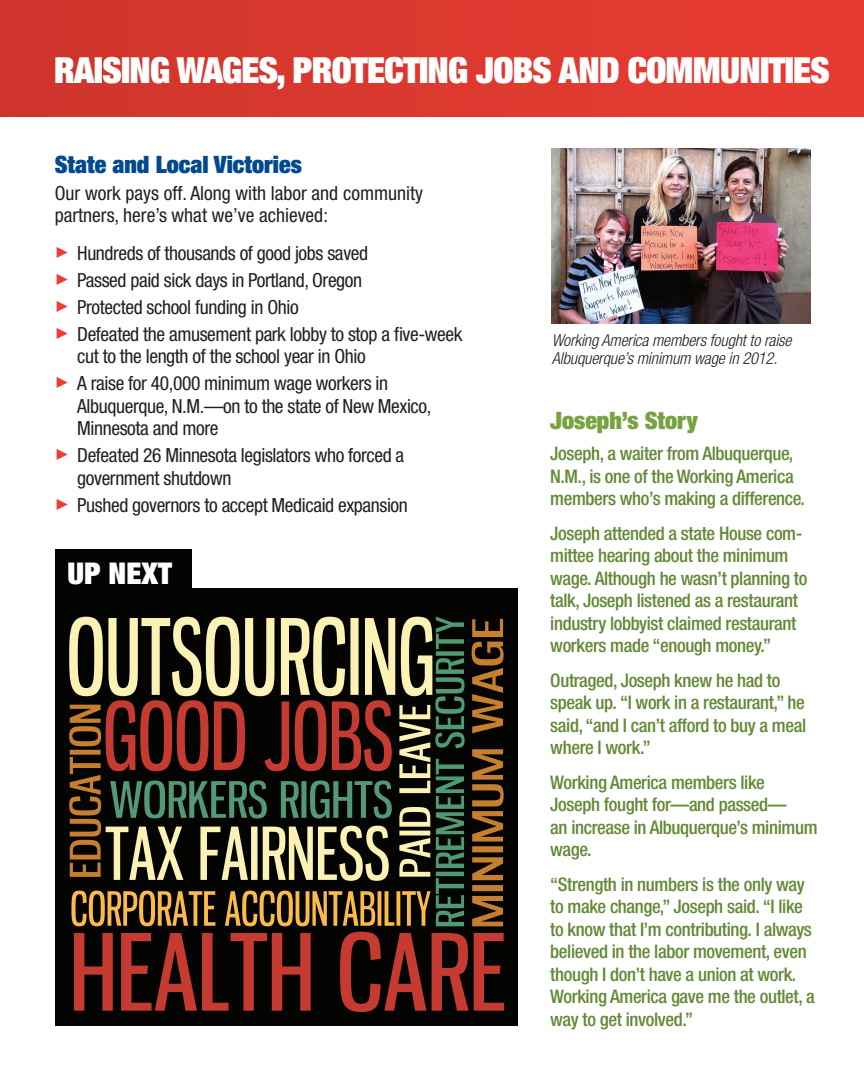
<style>
.page{position:relative;width:864px;height:1080px;background:#fff}
.page>*{position:absolute;margin:0;border:0;box-sizing:border-box;transform-origin:0 0}
.head{font:900 expanded 36px "Helvetica Neue";letter-spacing:-.02em;color:#fff}
.subhead{font:900 expanded 30px "Helvetica Neue";color:#fff}
.subhead-2{font:900 expanded 24px "Helvetica Neue";color:#014990}
.subhead-3{font:900 expanded 24px "Helvetica Neue";color:#78a341}
.bullet{font:condensed 19.5px/22.5px "Helvetica Neue";letter-spacing:-.02em;color:#231f20}
.Text{font:condensed 19.5px/22.5px "Helvetica Neue";color:#231f20}
.new_pullout{font:500 condensed 18.75px/22.5px "Helvetica Neue";letter-spacing:-.02em;color:#638936}
.t1{font:italic 300 condensed 16.5px/18px "Helvetica Neue";letter-spacing:-.01em;color:#231f20}
.s1{font-family:"Dingbests";font-stretch:normal;font-size:22.5px;color:#ee3e34}
</style>
<div class="page">
<div style="left:0;top:0;width:864px;height:117px;background:linear-gradient(to right,#ce352c,#e83c32)"></div>
<img style="left:552px;top:149px;width:259px;height:174px">
<div style="left:56px;top:549px;width:462px;height:477px;background:#040503"></div>
<svg style="left:472px;top:619px;width:32px;height:307px"></svg>
<svg style="left:74px;top:932px;width:430px;height:80px"></svg>
<svg style="left:69px;top:617px;width:396px;height:309px"></svg>
<div style="left:193px;top:540px;width:327px;height:47px;background:#fff"></div>
<p class="head" style="left:54px;top:47px;width:777px">RAISING WAGES, PROTECTING JOBS AND COMMUNITIES</p>
<p class="subhead-2" style="left:55px;top:149px;width:249px">State and Local Victories</p>
<p class="Text" style="left:55px;top:181px;width:370px">Our work pays off. Along with labor and community partners, here’s what we’ve achieved:</p>
<p class="bullet" style="left:55px;top:241px;width:315px"><span class="s1">&gt;</span> Hundreds of thousands of good jobs saved</p>
<p class="bullet" style="left:55px;top:268px;width:309px"><span class="s1">&gt;</span> Passed paid sick days in Portland, Oregon</p>
<p class="bullet" style="left:55px;top:295px;width:245px"><span class="s1">&gt;</span> Protected school funding in Ohio</p>
<p class="bullet" style="left:77px;top:322px;width:387px;text-indent:-22px"><span class="s1">&gt;</span> Defeated the amusement park lobby to stop a five-week cut to the length of the school year in Ohio</p>
<p class="bullet" style="left:77px;top:372px;width:356px;text-indent:-22px"><span class="s1">&gt;</span> A raise for 40,000 minimum wage workers in<br>Albuquerque, N.M.—on to the state of New Mexico,<br>Minnesota and more</p>
<p class="bullet" style="left:77px;top:444px;width:329px;text-indent:-22px"><span class="s1">&gt;</span> Defeated 26 Minnesota legislators who forced a government shutdown</p>
<p class="bullet" style="left:55px;top:493px;width:355px"><span class="s1">&gt;</span> Pushed governors to accept Medicaid expansion</p>
<p class="subhead" style="left:68px;top:554px;width:106px">UP NEXT</p>
<p class="t1" style="left:552px;top:331px;width:241px">Working America members fought to raise<br>Albuquerque’s minimum wage in 2012.</p>
<p class="subhead-3" style="left:550px;top:405px;width:149px">Joseph’s Story</p>
<p class="new_pullout" style="left:550px;top:442px;width:256px">Joseph, a waiter from Albuquerque,<br>N.M., is one of the Working America members who’s making a difference.</p>
<p class="new_pullout" style="left:550px;top:521px;width:259px">Joseph attended a state House com&shy;mittee hearing about the minimum wage. Although he wasn’t planning to talk, Joseph listened as a restaurant industry lobbyist claimed restaurant workers made “enough money.”</p>
<p class="new_pullout" style="left:550px;top:668px;width:257px">Outraged, Joseph knew he had to speak up. “I work in a restaurant,” he said, “and I can’t afford to buy a meal where I work.”</p>
<p class="new_pullout" style="left:550px;top:770px;width:269px">Working America members like<br>Joseph fought for—and passed—<br>an increase in Albuquerque’s minimum wage.</p>
<p class="new_pullout" style="left:550px;top:872px;width:266px">“Strength in numbers is the only way to make change,” Joseph said. “I like to know that I’m contributing. I always believed in the labor movement, even though I don’t have a union at work.<br>Working America gave me the outlet, a way to get involved.”</p>
</div>
